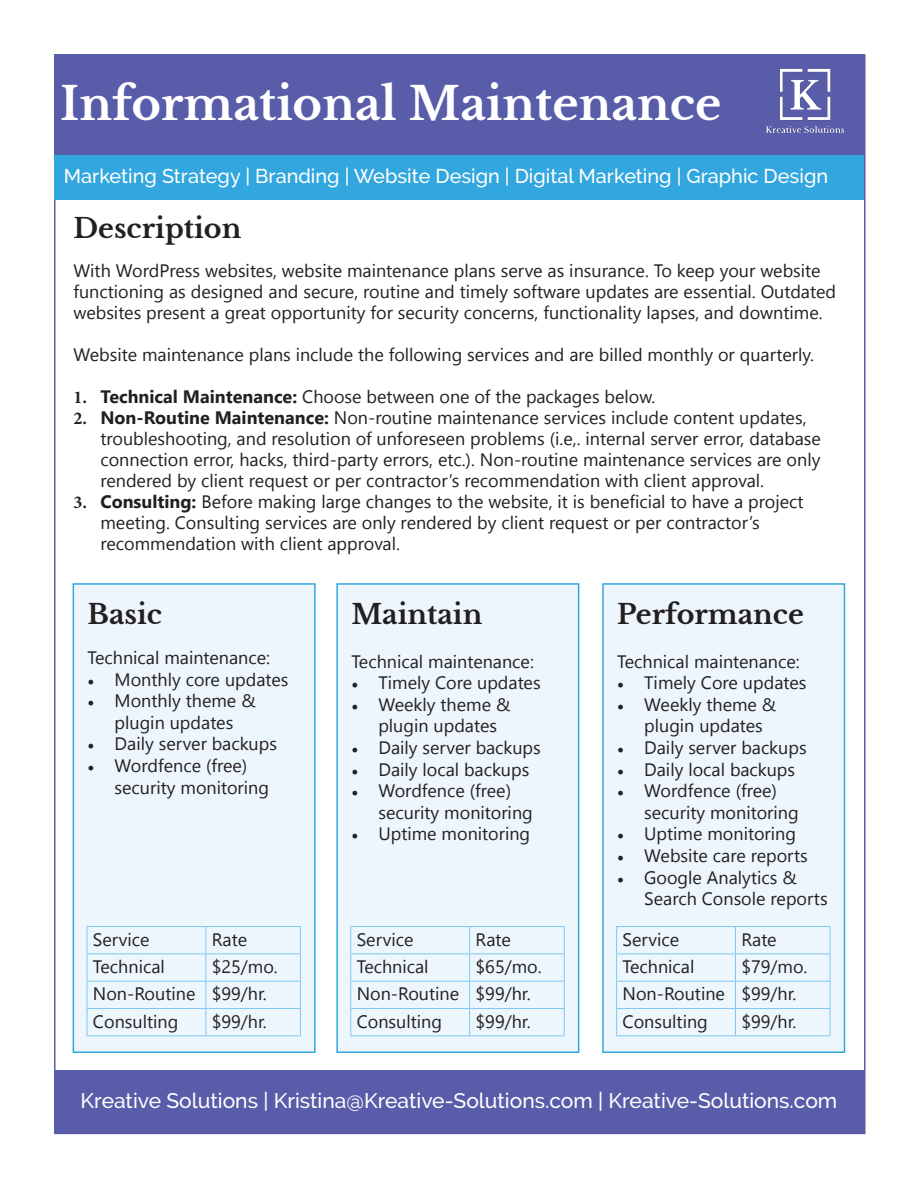
<style>
.page{position:relative;width:918px;height:1188px;background:#fff}
.page>*{position:absolute;margin:0;border:0;box-sizing:border-box;transform-origin:0 0}
.t1{font:700 45px "Libre Baskerville";color:#fff}
.t2{font:700 27px "Libre Baskerville";color:#231f20}
.t3{font:500 21px "Raleway";color:#fff}
.t4{font:500 19.8px "Raleway";color:#fff}
.t5{font:18px/21.6px "Leelawadee UI";color:#231f20}
.s1{font-family:"Minion Pro";font-weight:700}
.s2{font-weight:700}
.s3{font-family:"Minion Pro"}
</style>
<div class="page">
<div style="left:54px;top:54px;width:812px;height:1080px;background:#fff;border:2px solid #585ca9"></div>
<div style="left:54px;top:101px;width:810px;height:99px;background:#32a6de"></div>
<div style="left:54px;top:54px;width:810px;height:100px;background:#585ca9"></div>
<div style="left:54px;top:1070px;width:810px;height:62px;background:#585ca9"></div>
<img style="left:766px;top:69px;width:79px;height:64px">
<div style="left:73px;top:584px;width:242px;height:468px;background:#edf6fc"></div>
<div style="left:73px;top:583px;width:243px;height:470px;border:2px solid #32a6de"></div>
<div style="left:337px;top:584px;width:242px;height:468px;background:#edf6fc"></div>
<div style="left:336px;top:583px;width:243px;height:470px;border:2px solid #32a6de"></div>
<div style="left:603px;top:584px;width:241px;height:468px;background:#edf6fc"></div>
<div style="left:602px;top:583px;width:243px;height:470px;border:2px solid #32a6de"></div>
<hr style="left:87px;top:926px;width:119px;height:1px;background:#7ec8ef">
<hr style="left:206px;top:926px;width:95px;height:1px;background:#7ec8ef">
<hr style="left:87px;top:953px;width:119px;height:1px;background:#7ec8ef">
<hr style="left:206px;top:953px;width:95px;height:1px;background:#7ec8ef">
<hr style="left:87px;top:981px;width:119px;height:1px;background:#7ec8ef">
<hr style="left:206px;top:981px;width:95px;height:1px;background:#7ec8ef">
<hr style="left:87px;top:1008px;width:119px;height:1px;background:#7ec8ef">
<svg style="left:87px;top:927px;width:1px;height:108px"></svg>
<hr style="left:206px;top:1008px;width:95px;height:1px;background:#7ec8ef">
<svg style="left:205px;top:927px;width:1px;height:108px"></svg>
<svg style="left:300px;top:927px;width:1px;height:108px"></svg>
<hr style="left:87px;top:1035px;width:119px;height:1px;background:#7ec8ef">
<hr style="left:206px;top:1035px;width:95px;height:1px;background:#7ec8ef">
<hr style="left:350px;top:926px;width:120px;height:1px;background:#7ec8ef">
<hr style="left:470px;top:926px;width:95px;height:1px;background:#7ec8ef">
<hr style="left:350px;top:953px;width:120px;height:1px;background:#7ec8ef">
<hr style="left:470px;top:953px;width:95px;height:1px;background:#7ec8ef">
<hr style="left:350px;top:981px;width:120px;height:1px;background:#7ec8ef">
<hr style="left:470px;top:981px;width:95px;height:1px;background:#7ec8ef">
<hr style="left:350px;top:1008px;width:120px;height:1px;background:#7ec8ef">
<svg style="left:350px;top:927px;width:1px;height:108px"></svg>
<hr style="left:470px;top:1008px;width:95px;height:1px;background:#7ec8ef">
<svg style="left:469px;top:927px;width:1px;height:108px"></svg>
<svg style="left:564px;top:927px;width:1px;height:108px"></svg>
<hr style="left:350px;top:1035px;width:120px;height:1px;background:#7ec8ef">
<hr style="left:470px;top:1035px;width:95px;height:1px;background:#7ec8ef">
<hr style="left:616px;top:926px;width:119px;height:1px;background:#7ec8ef">
<hr style="left:735px;top:926px;width:95px;height:1px;background:#7ec8ef">
<hr style="left:616px;top:953px;width:119px;height:1px;background:#7ec8ef">
<hr style="left:735px;top:953px;width:95px;height:1px;background:#7ec8ef">
<hr style="left:616px;top:981px;width:119px;height:1px;background:#7ec8ef">
<hr style="left:735px;top:981px;width:95px;height:1px;background:#7ec8ef">
<hr style="left:616px;top:1008px;width:119px;height:1px;background:#7ec8ef">
<svg style="left:616px;top:927px;width:1px;height:108px"></svg>
<hr style="left:735px;top:1008px;width:95px;height:1px;background:#7ec8ef">
<svg style="left:735px;top:927px;width:1px;height:108px"></svg>
<svg style="left:830px;top:927px;width:1px;height:108px"></svg>
<hr style="left:616px;top:1035px;width:119px;height:1px;background:#7ec8ef">
<hr style="left:735px;top:1035px;width:95px;height:1px;background:#7ec8ef">
<p class="t1" style="left:60px;top:76px;width:663px">Informational Maintenance</p>
<p class="t4" style="left:64px;top:165px;width:766px">Marketing Strategy | Branding | Website Design | Digital Marketing | Graphic Design</p>
<p class="t2" style="left:73px;top:212px;width:169px">Description</p>
<p class="t5" style="left:73px;top:259px;width:764px;line-height:21px">With WordPress websites, website maintenance plans serve as insurance. To keep your website functioning as designed and secure, routine and timely software updates are essential. Outdated</p>
<p class="t5" style="left:73px;top:301px;width:751px">websites present a great opportunity for security concerns, functionality lapses, and downtime.</p>
<p class="t5" style="left:73px;top:343px;width:742px">Website maintenance plans include the following services and are billed monthly or quarterly.</p>
<p class="t5" style="left:73px;top:385px;width:584px"><span class="s1">1.</span> <span class="s2">Technical Maintenance:</span> Choose between one of the packages below.</p>
<p class="t5" style="left:100px;top:406px;width:722px;line-height:21px;text-indent:-27px"><span class="s1">2.</span> <span class="s2">Non-Routine Maintenance:</span> Non-routine maintenance services include content updates, troubleshooting, and resolution of unforeseen problems (i.e,. internal server error, database connection error, hacks, third-party errors, etc.). Non-routine maintenance services are only rendered by client request or per contractor’s recommendation with client approval.</p>
<p class="t5" style="left:100px;top:490px;width:705px;line-height:21px;text-indent:-27px"><span class="s1">3.</span> <span class="s2">Consulting:</span> Before making large changes to the website, it is beneficial to have a project meeting. Consulting services are only rendered by client request or per contractor’s recommendation with client approval.</p>
<p class="t2" style="left:88px;top:598px;width:76px">Basic</p>
<p class="t5" style="left:88px;top:646px;width:184px">Technical maintenance:</p>
<p class="t5" style="left:88px;top:667px;width:202px"><span class="s3">•</span> Monthly core updates</p>
<p class="t5" style="left:88px;top:689px;width:170px;text-align:center"><span class="s3">•</span> Monthly theme &amp; plugin updates</p>
<p class="t5" style="left:88px;top:732px;width:191px"><span class="s3">•</span> Daily server backups</p>
<p class="t5" style="left:115px;top:754px;width:156px;text-indent:-27px"><span class="s3">•</span> Wordfence (free) security monitoring</p>
<p class="t5" style="left:93px;top:928px;width:58px">Service</p>
<p class="t5" style="left:212px;top:928px;width:37px">Rate</p>
<p class="t5" style="left:93px;top:955px;width:73px">Technical</p>
<p class="t5" style="left:212px;top:955px;width:68px">$25/mo.</p>
<p class="t5" style="left:93px;top:982px;width:104px">Non-Routine</p>
<p class="t5" style="left:212px;top:982px;width:56px">$99/hr.</p>
<p class="t5" style="left:93px;top:1010px;width:87px">Consulting</p>
<p class="t5" style="left:212px;top:1010px;width:56px">$99/hr.</p>
<p class="t2" style="left:351px;top:598px;width:132px">Maintain</p>
<p class="t5" style="left:351px;top:649px;width:184px">Technical maintenance:</p>
<p class="t5" style="left:351px;top:671px;width:191px"><span class="s3">•</span> Timely Core updates</p>
<p class="t5" style="left:378px;top:693px;width:134px;text-indent:-27px"><span class="s3">•</span> Weekly theme &amp; plugin updates</p>
<p class="t5" style="left:351px;top:736px;width:191px"><span class="s3">•</span> Daily server backups</p>
<p class="t5" style="left:351px;top:757px;width:179px"><span class="s3">•</span> Daily local backups</p>
<p class="t5" style="left:378px;top:779px;width:156px;text-indent:-27px"><span class="s3">•</span> Wordfence (free) security monitoring</p>
<p class="t5" style="left:351px;top:822px;width:180px"><span class="s3">•</span> Uptime monitoring</p>
<p class="t5" style="left:357px;top:928px;width:58px">Service</p>
<p class="t5" style="left:476px;top:928px;width:37px">Rate</p>
<p class="t5" style="left:357px;top:955px;width:73px">Technical</p>
<p class="t5" style="left:476px;top:955px;width:68px">$65/mo.</p>
<p class="t5" style="left:357px;top:982px;width:104px">Non-Routine</p>
<p class="t5" style="left:476px;top:982px;width:56px">$99/hr.</p>
<p class="t5" style="left:357px;top:1010px;width:87px">Consulting</p>
<p class="t5" style="left:476px;top:1010px;width:56px">$99/hr.</p>
<p class="t2" style="left:617px;top:598px;width:188px">Performance</p>
<p class="t5" style="left:617px;top:649px;width:184px">Technical maintenance:</p>
<p class="t5" style="left:617px;top:671px;width:191px"><span class="s3">•</span> Timely Core updates</p>
<p class="t5" style="left:644px;top:693px;width:134px;text-indent:-27px"><span class="s3">•</span> Weekly theme &amp; plugin updates</p>
<p class="t5" style="left:617px;top:736px;width:191px"><span class="s3">•</span> Daily server backups</p>
<p class="t5" style="left:617px;top:757px;width:179px"><span class="s3">•</span> Daily local backups</p>
<p class="t5" style="left:644px;top:779px;width:156px;text-indent:-27px"><span class="s3">•</span> Wordfence (free) security monitoring</p>
<p class="t5" style="left:617px;top:822px;width:180px"><span class="s3">•</span> Uptime monitoring</p>
<p class="t5" style="left:617px;top:844px;width:192px"><span class="s3">•</span> Website care reports</p>
<p class="t5" style="left:644px;top:865px;width:185px;text-indent:-27px"><span class="s3">•</span> Google Analytics &amp;<br>Search Console reports</p>
<p class="t5" style="left:623px;top:928px;width:58px">Service</p>
<p class="t5" style="left:741px;top:928px;width:37px">Rate</p>
<p class="t5" style="left:623px;top:955px;width:73px">Technical</p>
<p class="t5" style="left:741px;top:955px;width:68px">$79/mo.</p>
<p class="t5" style="left:623px;top:982px;width:104px">Non-Routine</p>
<p class="t5" style="left:741px;top:982px;width:56px">$99/hr.</p>
<p class="t5" style="left:623px;top:1010px;width:87px">Consulting</p>
<p class="t5" style="left:741px;top:1010px;width:56px">$99/hr.</p>
<p class="t3" style="left:81px;top:1088px;width:758px">Kreative Solutions | Kristina@Kreative-Solutions.com | Kreative-Solutions.com</p>
</div>
